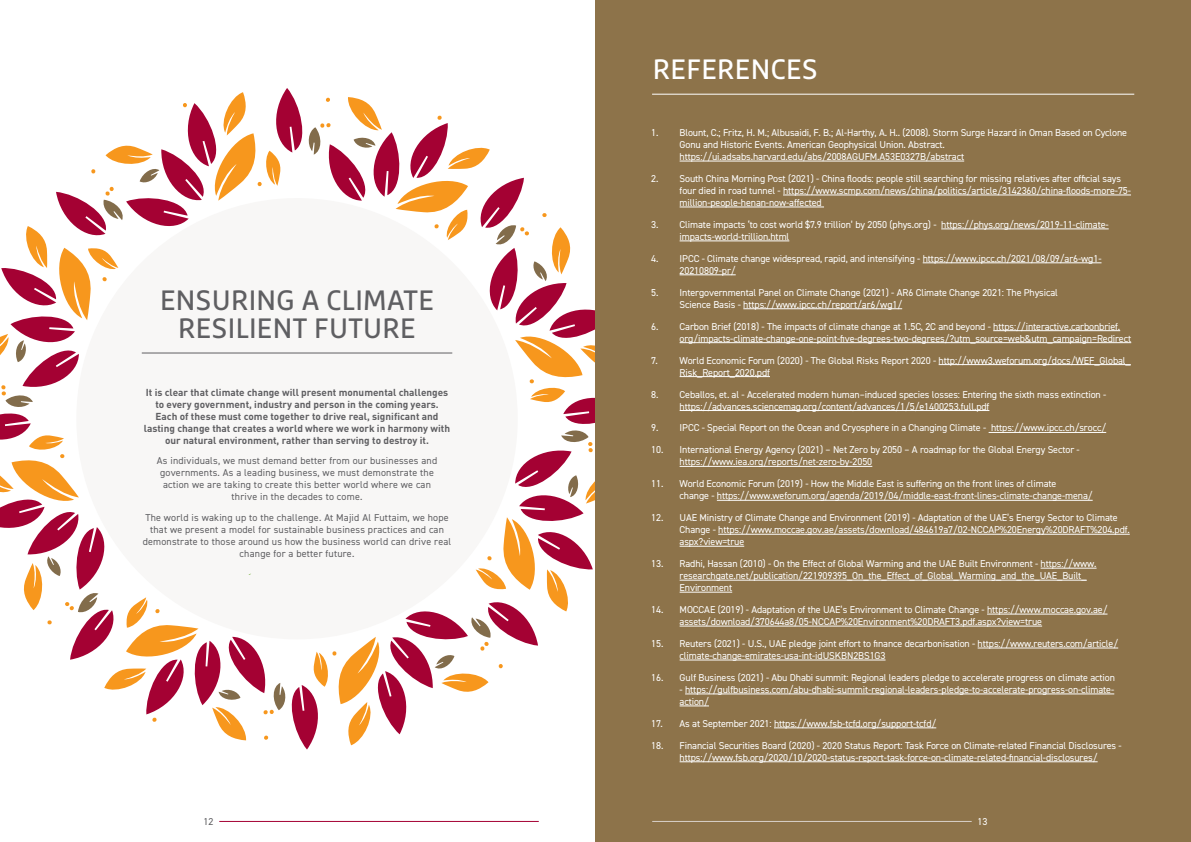
<style>
.page{position:relative;width:1191px;height:842px;background:#fff}
.page>*{position:absolute;margin:0;border:0;box-sizing:border-box;transform-origin:0 0}
.MAF_Section_Subtitle{font:28px/28px "Marselis Pro";letter-spacing:.01em;color:#5f5f62;text-align:center}
.MAF_Section_Subtitle-2{font:28px "Marselis Pro";letter-spacing:.01em;color:#fff}
.MAF_Body_Text{font:10px/12px "DIN2014";letter-spacing:-.01em;color:#fff}
.MAF_Body_Text-2{font:10px/12px "DIN2014";letter-spacing:.02em;color:#5f5f62;text-align:center}
.MAF_Body_Text-3{font:700 10px/12px "DINOT";color:#5f5f62;text-align:center}
</style>
<div class="page">
<hr style="left:219px;top:821px;width:320px;height:1px;background:#a40133">
<svg style="left:0;top:88px;width:595px;height:661px"></svg>
<div style="left:595px;top:0;width:596px;height:842px;background:#8d734a"></div>
<hr style="left:652px;top:821px;width:319px;height:1px;background:#d8d0c9">
<hr style="left:679px;top:161px;width:285px;height:1px;background:#fff">
<hr style="left:783px;top:195px;width:348px;height:1px;background:#fff">
<hr style="left:679px;top:207px;width:145px;height:1px;background:#fff">
<hr style="left:941px;top:229px;width:167px;height:1px;background:#fff">
<hr style="left:679px;top:241px;width:110px;height:1px;background:#fff">
<hr style="left:922px;top:263px;width:179px;height:1px;background:#fff">
<hr style="left:679px;top:275px;width:56px;height:1px;background:#fff">
<hr style="left:743px;top:308px;width:159px;height:1px;background:#fff">
<hr style="left:993px;top:330px;width:127px;height:1px;background:#fff">
<hr style="left:679px;top:342px;width:452px;height:1px;background:#fff">
<hr style="left:938px;top:364px;width:192px;height:1px;background:#fff">
<hr style="left:679px;top:376px;width:91px;height:1px;background:#fff">
<hr style="left:679px;top:410px;width:310px;height:1px;background:#fff">
<hr style="left:988px;top:432px;width:118px;height:1px;background:#fff">
<hr style="left:679px;top:466px;width:193px;height:1px;background:#fff">
<hr style="left:717px;top:500px;width:375px;height:1px;background:#fff">
<hr style="left:718px;top:534px;width:411px;height:1px;background:#fff">
<hr style="left:679px;top:546px;width:65px;height:1px;background:#fff">
<hr style="left:1040px;top:568px;width:56px;height:1px;background:#fff">
<hr style="left:679px;top:580px;width:407px;height:1px;background:#fff">
<hr style="left:679px;top:592px;width:53px;height:1px;background:#fff">
<hr style="left:987px;top:614px;width:120px;height:1px;background:#fff">
<hr style="left:679px;top:626px;width:363px;height:1px;background:#fff">
<hr style="left:977px;top:648px;width:141px;height:1px;background:#fff">
<hr style="left:679px;top:660px;width:206px;height:1px;background:#fff">
<hr style="left:685px;top:694px;width:429px;height:1px;background:#fff">
<hr style="left:679px;top:706px;width:30px;height:1px;background:#fff">
<hr style="left:774px;top:728px;width:162px;height:1px;background:#fff">
<hr style="left:679px;top:761px;width:418px;height:1px;background:#fff">
<hr style="left:652px;top:94px;width:482px;height:1px;background:#fff">
<hr style="left:142px;top:353px;width:310px;height:1px;background:#5f5f62">
<p class="MAF_Section_Subtitle" style="left:160px;top:286px;width:275px">ENSURING A CLIMATE<br>RESILIENT FUTURE</p>
<p class="MAF_Body_Text-3" style="left:144px;top:385px;width:308px">It is clear that climate change will present monumental challenges to every government, industry and person in the coming years.<br>Each of these must come together to drive real, significant and lasting change that creates a world where we work in harmony with our natural environment, rather than serving to destroy it.</p>
<p class="MAF_Body_Text-2" style="left:157px;top:455px;width:282px">As individuals, we must demand better from our businesses and governments. As a leading business, we must demonstrate the action we are taking to create this better world where we can thrive in the decades to come.</p>
<p class="MAF_Body_Text-2" style="left:143px;top:511px;width:310px">The world is waking up to the challenge. At Majid Al Futtaim, we hope that we present a model for sustainable business practices and can demonstrate to those around us how the business world can drive real change for a better future.</p>
<p class="MAF_Body_Text-2" style="left:204px;top:816px;width:11px">12</p>
<p class="MAF_Section_Subtitle-2" style="left:653px;top:52px;width:166px">REFERENCES</p>
<p class="MAF_Body_Text" style="left:679px;top:126px;width:449px;text-indent:-28px">1. Blount, C.; Fritz, H. M.; Albusaidi, F. B.; Al-Harthy, A. H.. (2008). Storm Surge Hazard in Oman Based on Cyclone<br>Gonu and Historic Events. American Geophysical Union. Abstract. https://ui.adsabs.harvard.edu/abs/2008AGUFM.A53E0327B/abstract</p>
<p class="MAF_Body_Text" style="left:679px;top:172px;width:453px;text-indent:-28px">2. South China Morning Post (2021) - China floods: people still searching for missing relatives after official says four died in road tunnel - https://www.scmp.com/news/china/politics/article/3142360/china-floods-more-75- million-people-henan-now-affected</p>
<p class="MAF_Body_Text" style="left:679px;top:218px;width:430px;text-indent:-28px">3. Climate impacts ‘to cost world $7.9 trillion’ by 2050 (phys.org) - https://phys.org/news/2019-11-climate&shy;impacts-world-trillion.html</p>
<p class="MAF_Body_Text" style="left:679px;top:252px;width:423px;text-indent:-28px">4. IPCC - Climate change widespread, rapid, and intensifying - https://www.ipcc.ch/2021/08/09/ar6-wg1-<br>20210809-pr/</p>
<p class="MAF_Body_Text" style="left:679px;top:286px;width:380px;text-indent:-28px">5. Intergovernmental Panel on Climate Change (2021) - AR6 Climate Change 2021: The Physical<br>Science Basis - https://www.ipcc.ch/report/ar6/wg1/</p>
<p class="MAF_Body_Text" style="left:679px;top:320px;width:453px;text-indent:-28px">6. Carbon Brief (2018) - The impacts of climate change at 1.5C, 2C and beyond - https://interactive.carbonbrief. org/impacts-climate-change-one-point-five-degrees-two-degrees/?utm_source=web&amp;utm_campaign=Redirect</p>
<p class="MAF_Body_Text" style="left:679px;top:354px;width:453px;text-indent:-28px">7. World Economic Forum (2020) - The Global Risks Report 2020 - http://www3.weforum.org/docs/WEF_Global_<br>Risk_Report_2020.pdf</p>
<p class="MAF_Body_Text" style="left:679px;top:388px;width:428px;text-indent:-28px">8. Ceballos, et. al - Accelerated modern human–induced species losses: Entering the sixth mass extinction - https://advances.sciencemag.org/content/advances/1/5/e1400253.full.pdf</p>
<p class="MAF_Body_Text" style="left:651px;top:422px;width:456px">9. IPCC - Special Report on the Ocean and Cryosphere in a Changing Climate - https://www.ipcc.ch/srocc/</p>
<p class="MAF_Body_Text" style="left:679px;top:444px;width:402px;text-indent:-28px">10. International Energy Agency (2021) – Net Zero by 2050 – A roadmap for the Global Energy Sector - https://www.iea.org/reports/net-zero-by-2050</p>
<p class="MAF_Body_Text" style="left:679px;top:478px;width:414px;text-indent:-28px">11. World Economic Forum (2019) - How the Middle East is suffering on the front lines of climate<br>change - https://www.weforum.org/agenda/2019/04/middle-east-front-lines-climate-change-mena/</p>
<p class="MAF_Body_Text" style="left:679px;top:512px;width:451px;text-indent:-28px">12. UAE Ministry of Climate Change and Environment (2019) - Adaptation of the UAE’s Energy Sector to Climate<br>Change - https://www.moccae.gov.ae/assets/download/484619a7/02-NCCAP%20Energy%20DRAFT%204.pdf. aspx?view=true</p>
<p class="MAF_Body_Text" style="left:679px;top:557px;width:418px;text-indent:-28px">13. Radhi, Hassan (2010) - On the Effect of Global Warming and the UAE Built Environment - https://www. researchgate.net/publication/221909395_On_the_Effect_of_Global_Warming_and_the_UAE_Built_<br>Environment</p>
<p class="MAF_Body_Text" style="left:679px;top:603px;width:429px;text-indent:-28px">14. MOCCAE (2019) - Adaptation of the UAE’s Environment to Climate Change - https://www.moccae.gov.ae/ assets/download/370644a8/05-NCCAP%20Environment%20DRAFT3.pdf.aspx?view=true</p>
<p class="MAF_Body_Text" style="left:679px;top:637px;width:440px;text-indent:-28px">15. Reuters (2021) - U.S., UAE pledge joint effort to finance decarbonisation - https://www.reuters.com/article/ climate-change-emirates-usa-int-idUSKBN2BS1G3</p>
<p class="MAF_Body_Text" style="left:651px;top:671px;width:465px">16. Gulf Business (2021) - Abu Dhabi summit: Regional leaders pledge to accelerate progress on climate action</p>
<p class="MAF_Body_Text" style="left:679px;top:683px;width:436px">- https://gulfbusiness.com/abu-dhabi-summit-regional-leaders-pledge-to-accelerate-progress-on-climate&shy;action/</p>
<p class="MAF_Body_Text" style="left:651px;top:717px;width:286px">17. As at September 2021: https://www.fsb-tcfd.org/support-tcfd/</p>
<p class="MAF_Body_Text" style="left:651px;top:739px;width:472px;text-align:center">18. Financial Securities Board (2020) - 2020 Status Report: Task Force on Climate-related Financial Disclosures - https://www.fsb.org/2020/10/2020-status-report-task-force-on-climate-related-financial-disclosures/</p>
<p class="MAF_Body_Text" style="left:977px;top:816px;width:11px">13</p>
</div>
